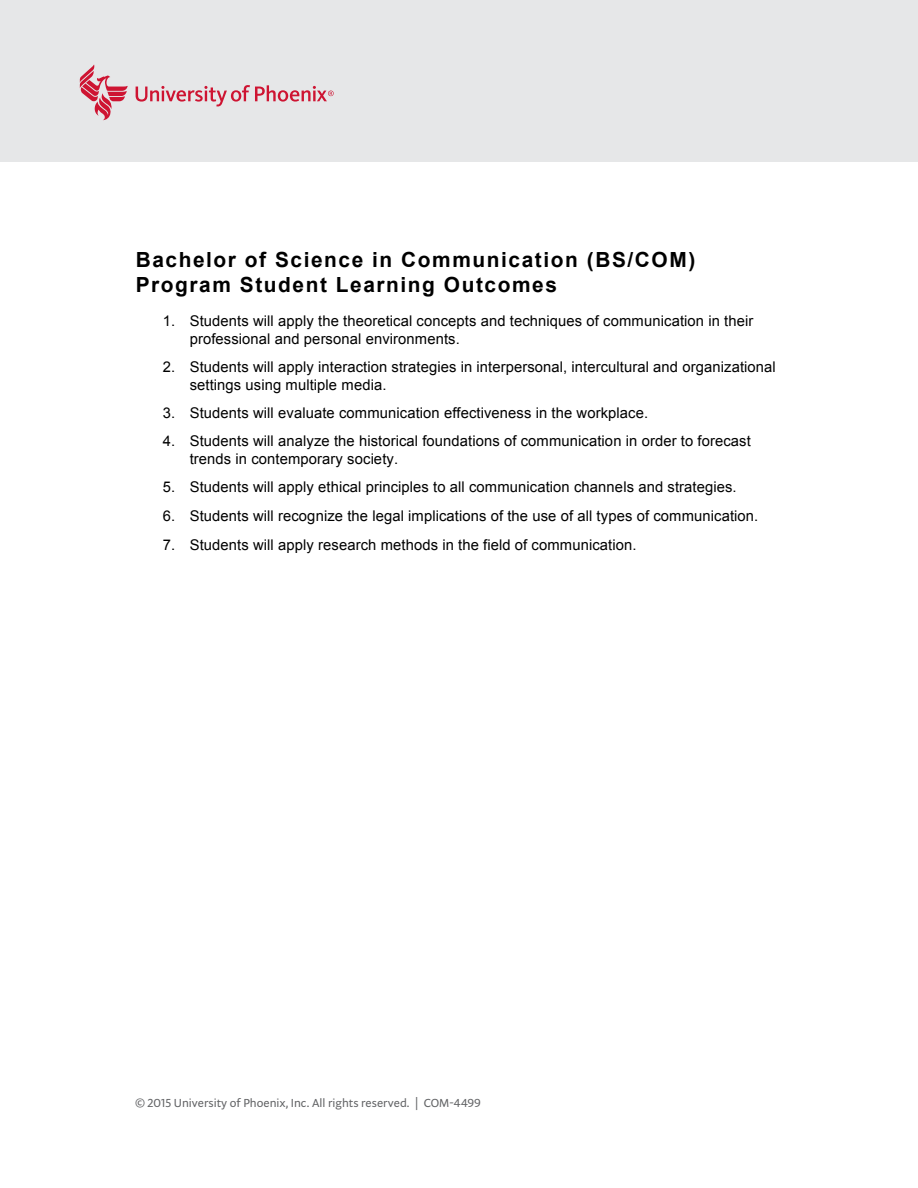
<style>
.page{position:relative;width:918px;height:1188px;background:#fff}
.page>*{position:absolute;margin:0;border:0;box-sizing:border-box;transform-origin:0 0}
.t1{font:700 20.85px/25.5px "Arial";letter-spacing:.075em;color:#000}
.t2{font:14.7px/17.7px "Arial";letter-spacing:.01em;color:#000}
.t3{font:12px "Phoenix Sans";color:#636466}
</style>
<div class="page">
<div style="left:0;top:0;width:918px;height:162px;background:#e6e7e8"></div>
<svg style="left:80px;top:64px;width:48px;height:56px"></svg>
<svg style="left:136px;top:85px;width:198px;height:21px"></svg>
<h1 class="t1" style="left:136px;top:247px;width:561px">Bachelor of Science in Communication (BS/COM)<br>Program Student Learning Outcomes</h1>
<p class="t2" style="left:190px;top:312px;width:565px;text-indent:-27px">1. Students will apply the theoretical concepts and techniques of communication in their professional and personal environments.</p>
<p class="t2" style="left:190px;top:358px;width:588px;text-indent:-27px">2. Students will apply interaction strategies in interpersonal, intercultural and organizational settings using multiple media.</p>
<p class="t2" style="left:163px;top:404px;width:487px">3. Students will evaluate communication effectiveness in the workplace.</p>
<p class="t2" style="left:190px;top:432px;width:563px;text-indent:-27px">4. Students will analyze the historical foundations of communication in order to forecast trends in contemporary society.</p>
<p class="t2" style="left:163px;top:478px;width:575px">5. Students will apply ethical principles to all communication channels and strategies.</p>
<p class="t2" style="left:163px;top:507px;width:597px">6. Students will recognize the legal implications of the use of all types of communication.</p>
<p class="t2" style="left:163px;top:536px;width:475px">7. Students will apply research methods in the field of communication.</p>
<p class="t3" style="left:135px;top:1094px;width:347px">© 2015 University of Phoenix, Inc. All rights reserved. | COM-4499</p>
</div>
